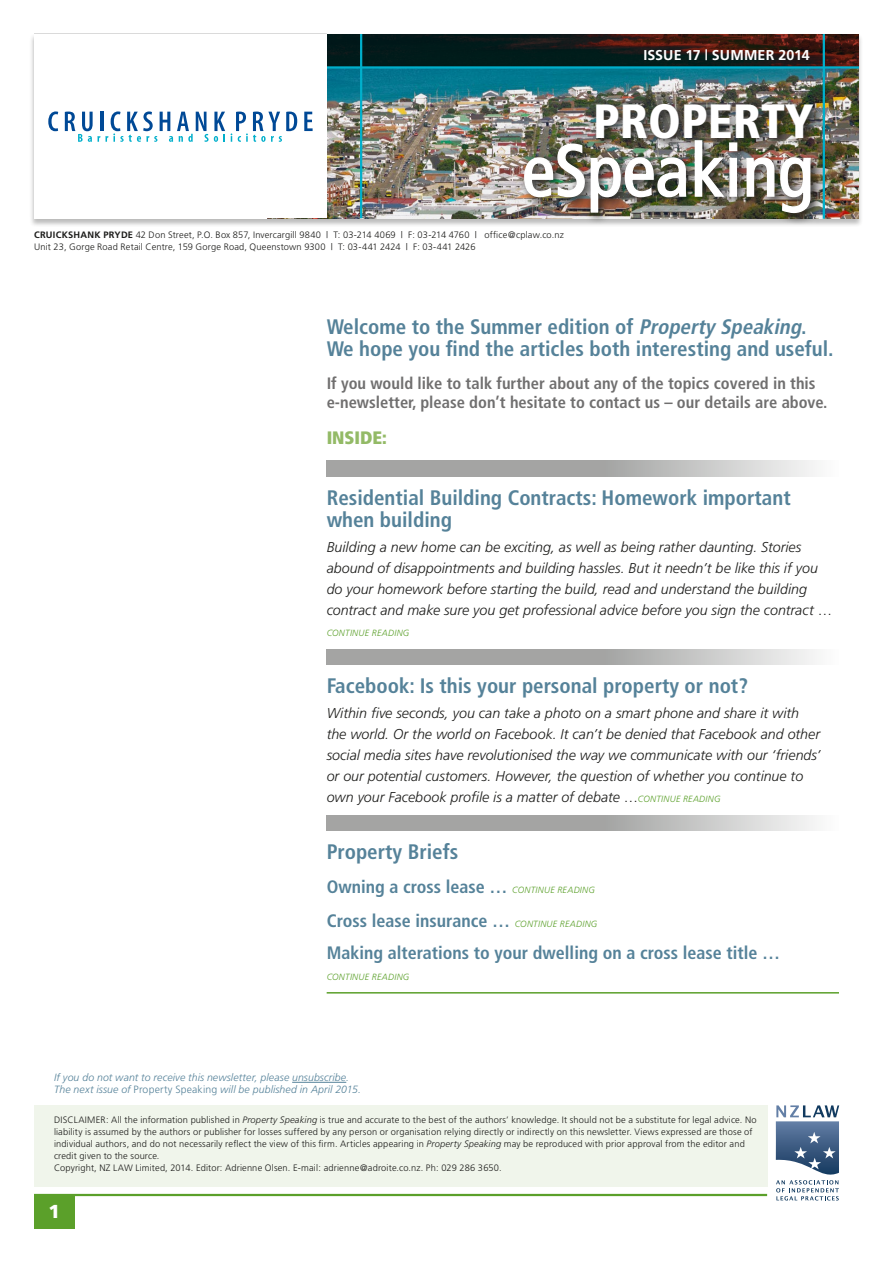
<style>
.page{position:relative;width:893px;height:1263px;background:#fff}
.page>*{position:absolute;margin:0;border:0;box-sizing:border-box;transform-origin:0 0}
.t1{font:condensed 73.5px "Frutiger";color:#fff}
.t2{font:900 condensed 48px "Frutiger";color:#fff}
.t3{font:700 condensed 21px/22.5px "Frutiger";color:#558299}
.t4{font:900 18.75px "Frutiger";color:#fff}
.t5{font:700 condensed 18px/33px "Frutiger";color:#558299}
.t6{font:900 condensed 18px "Frutiger";color:#93ba66}
.t7{font:700 condensed 16.5px/19.5px "Frutiger";color:#706f6f}
.t8{font:italic 300 14.25px/21px "Frutiger";color:#1d1d1b}
.t9{font:700 14.25px "Frutiger";letter-spacing:.01em;color:#fff}
.t10{font:italic 300 10.5px/12px "Frutiger";letter-spacing:.01em;color:#558299}
.t11{font:300 9.3px/12px "Frutiger";letter-spacing:.015em;color:#1d1d1b}
.t12{font:italic 300 9px "Frutiger";letter-spacing:.03em;color:#5ba02a}
.s1{font-weight:700}
.s2{font-style:italic}
.s3{font-style:normal}
.s4{font-size:9px;color:#5ba02a}
.s5{font-weight:300;font-style:italic;font-stretch:normal;font-size:9px;color:#5ba02a}
</style>
<div class="page">
<div style="left:29px;top:34px;width:835px;height:193px;background:#1d1d1b;opacity:.3"></div>
<img style="left:327px;top:69px;width:532px;height:149px">
<svg style="left:327px;top:34px;width:532px;height:32px;background:#1b1a17"></svg>
<hr style="left:360px;top:34px;width:2px;height:184px;background:#00afcb">
<hr style="left:823px;top:34px;width:2px;height:185px;background:#00afcb">
<hr style="left:34px;top:66px;width:825px;height:3px;background:#00afcb">
<div style="left:34px;top:34px;width:293px;height:184px;background:#fff"></div>
<img style="left:518px;top:98px;width:307px;height:127px">
<img style="left:523px;top:143px;width:164px;height:70px">
<img style="left:694px;top:139px;width:44px;height:58px">
<img style="left:746px;top:157px;width:65px;height:57px">
<div style="left:34px;top:1106px;width:733px;height:81px;background:#f0f5eb"></div>
<hr style="left:34px;top:1194px;width:733px;height:2px;background:#5ba02a">
<div style="left:34px;top:1194px;width:40px;height:35px;background:#5ba02a"></div>
<hr style="left:292px;top:1082px;width:54px;height:1px;background:#558299">
<svg style="left:776px;top:1105px;width:63px;height:95px"></svg>
<svg style="left:327px;top:460px;width:488px;height:16px;background:#b5b5b4"></svg>
<svg style="left:327px;top:649px;width:488px;height:16px;background:#b5b5b4"></svg>
<svg style="left:327px;top:815px;width:488px;height:16px;background:#b5b5b4"></svg>
<hr style="left:327px;top:992px;width:512px;height:1px;background:#5ba02a">
<svg style="left:48px;top:111px;width:10px;height:20px"></svg>
<svg style="left:304px;top:112px;width:9px;height:19px"></svg>
<svg style="left:65px;top:111px;width:160px;height:31px"></svg>
<svg style="left:231px;top:112px;width:66px;height:30px"></svg>
<h3 class="t9" style="left:643px;top:47px;width:168px">ISSUE 17 | SUMMER 2014</h3>
<h2 class="t2" style="left:593px;top:92px;width:222px">PROPERTY</h2>
<h1 class="t1" style="left:522px;top:128px;width:293px">eSpeaking</h1>
<p class="t11" style="left:34px;top:229px;width:531px"><span class="s1">CRUICKSHANK PRYDE</span> 42 Don Street, P.O. Box 857, Invercargill 9840 | T: 03-214 4069 | F: 03-214 4760 | office@cplaw.co.nz<br>Unit 23, Gorge Road Retail Centre, 159 Gorge Road, Queenstown 9300 | T: 03-441 2424 | F: 03-441 2426</p>
<h3 class="t3" style="left:327px;top:315px;width:509px">Welcome to the Summer edition of <span class="s2">Property Speaking</span>.<br>We hope you find the articles both interesting and useful.</h3>
<h3 class="t7" style="left:327px;top:373px;width:502px">If you would like to talk further about any of the topics covered in this e-newsletter, please don’t hesitate to contact us – our details are above.</h3>
<h3 class="t6" style="left:327px;top:426px;width:62px">INSIDE:</h3>
<h3 class="t3" style="left:327px;top:486px;width:466px">Residential Building Contracts: Homework important when building</h3>
<p class="t8" style="left:327px;top:537px;width:507px">Building a new home can be exciting, as well as being rather daunting. Stories abound of disappointments and building hassles. But it needn’t be like this if you do your homework before starting the build, read and understand the building contract and make sure you get professional advice before you sign the contract <span class="s3">…</span></p>
<p class="t12" style="left:327px;top:628px;width:84px">CONTINUE READING</p>
<h3 class="t3" style="left:327px;top:675px;width:423px">Facebook: Is this your personal property or not?</h3>
<p class="t8" style="left:327px;top:703px;width:496px">Within five seconds, you can take a photo on a smart phone and share it with the world. Or the world on Facebook. It can’t be denied that Facebook and other social media sites have revolutionised the way we communicate with our ‘friends’ or our potential customers. However, the question of whether you continue to own your Facebook profile is a matter of debate <span class="s3">…</span><span class="s4">CONTINUE READING</span></p>
<h3 class="t3" style="left:327px;top:841px;width:133px">Property Briefs</h3>
<h3 class="t5" style="left:327px;top:870px;width:455px">Owning a cross lease … <span class="s5">CONTINUE READING<br></span>Cross lease insurance … <span class="s5">CONTINUE READING<br></span>Making alterations to your dwelling on a cross lease title …</h3>
<p class="t12" style="left:327px;top:972px;width:84px">CONTINUE READING</p>
<p class="t10" style="left:54px;top:1071px;width:308px">If you do not want to receive this newsletter, please unsubscribe.<br>The next issue of <span class="s3">Property Speaking</span> will be published in April 2015.</p>
<p class="t11" style="left:54px;top:1113px;width:704px">DISCLAIMER: All the information published in <span class="s2">Property Speaking</span> is true and accurate to the best of the authors’ knowledge. It should not be a substitute for legal advice. No liability is assumed by the authors or publisher for losses suffered by any person or organisation relying directly or indirectly on this newsletter. Views expressed are those of individual authors, and do not necessarily reflect the view of this firm. Articles appearing in <span class="s2">Property Speaking</span> may be reproduced with prior approval from the editor and credit given to the source.<br>Copyright, NZ LAW Limited, 2014. Editor: Adrienne Olsen. E-mail: adrienne@adroite.co.nz. Ph: 029 286 3650.</p>
<h3 class="t4" style="left:48px;top:1200px;width:13px">1</h3>
</div>
